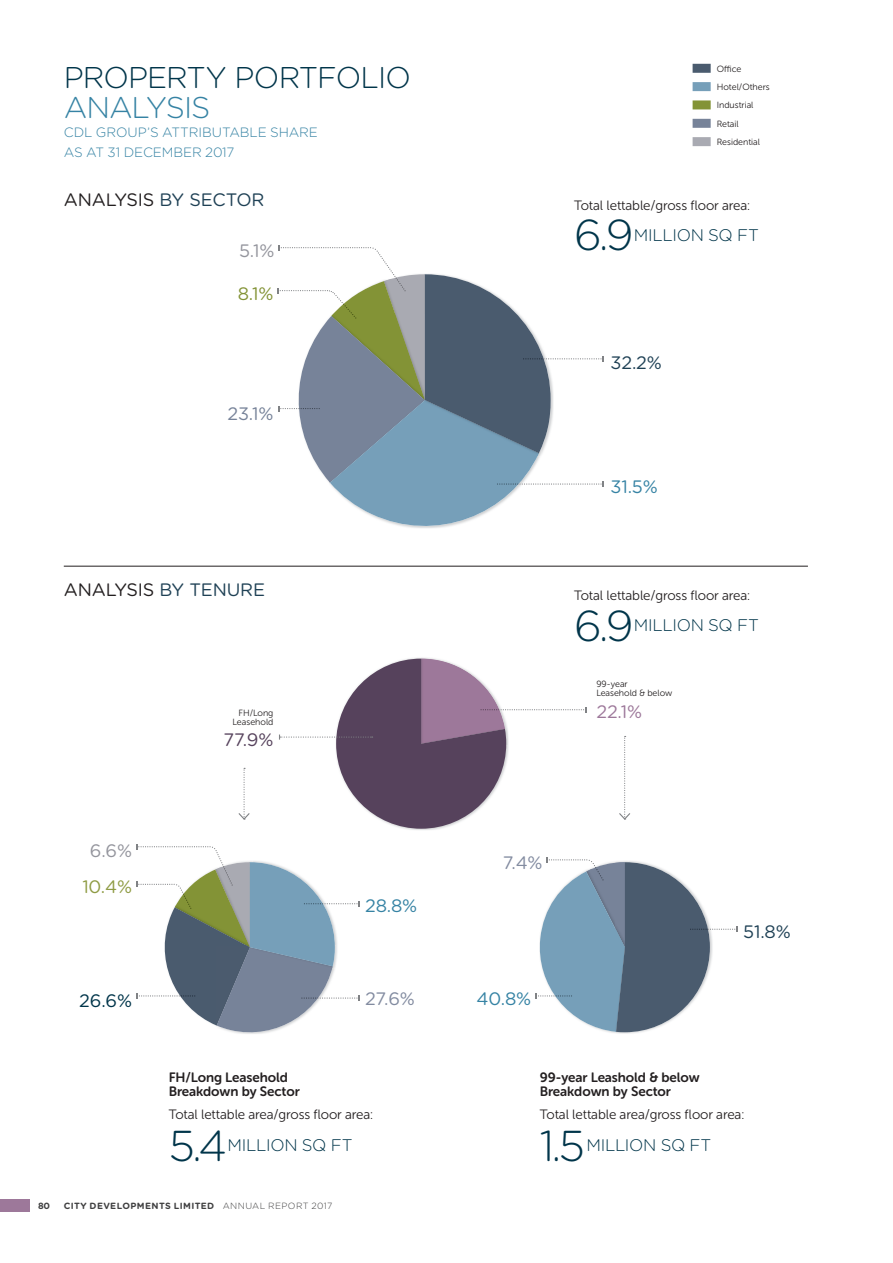
<style>
.page{position:relative;width:893px;height:1263px;background:#fff}
.page>*{position:absolute;margin:0;border:0;box-sizing:border-box;transform-origin:0 0}
.t1{font:300 43.2px "Gotham Rounded";color:#00354a}
.t2{font:300 30px "Gotham Rounded";letter-spacing:-.035em;color:#00354a}
.t3{font:300 30px "Gotham Rounded";letter-spacing:-.035em;color:#3683a4}
.t4{font:18px "Gotham Rounded";letter-spacing:-.01em;color:#231f20}
.t5{font:18px "Gotham Rounded";color:#3683a4}
.t6{font:18px "Gotham Rounded";color:#1f4155}
.t7{font:18px "Gotham Rounded";color:#828ba0}
.t8{font:18px "Gotham Rounded";color:#94959d}
.t9{font:18px "Gotham Rounded";color:#778399}
.t10{font:18px "Gotham Rounded";color:#56425c}
.t11{font:18px "Gotham Rounded";color:#9d789a}
.t12{font:18px "Gotham Rounded";color:#00354a}
.t13{font:18px "Gotham Rounded";color:#8e9b43}
.t14{font:18px "Gotham Rounded";color:#839336}
.t15{font:300 16.8px "Gotham Rounded";letter-spacing:-.02em;color:#00354a}
.t16{font:13.5px "Museo Sans Rounded 300";letter-spacing:-.005em;color:#231f20}
.t17{font:13.5px/13.5px "Museo Sans Rounded 700";letter-spacing:-.005em;color:#231f20}
.t18{font:300 13.5px/19.5px "Gotham Rounded";letter-spacing:-.01em;color:#3683a4}
.t19{font:9px/18.3px "Museo Sans Rounded 300";color:#231f20}
.t20{font:700 9px "Gotham Rounded";letter-spacing:.045em;color:#404041}
.s1{color:#1f4155}
.s2{font-weight:300}
</style>
<div class="page">
<img style="left:615px;top:1032px;width:13px;height:1px">
<svg style="left:277px;top:245px;width:327px;height:283px"></svg>
<hr style="left:64px;top:566px;width:744px;height:1px;background:#231f20">
<svg style="left:535px;top:857px;width:202px;height:175px"></svg>
<svg style="left:136px;top:844px;width:224px;height:190px"></svg>
<div style="left:693px;top:64px;width:18px;height:9px;background:#4a5b6e"></div>
<div style="left:693px;top:82px;width:18px;height:9px;background:#769fb9"></div>
<div style="left:693px;top:100px;width:18px;height:9px;background:#839336"></div>
<div style="left:693px;top:119px;width:18px;height:9px;background:#778399"></div>
<div style="left:693px;top:137px;width:18px;height:9px;background:#a9aab2"></div>
<svg style="left:238px;top:768px;width:12px;height:52px"></svg>
<svg style="left:619px;top:736px;width:12px;height:84px"></svg>
<svg style="left:279px;top:659px;width:307px;height:170px"></svg>
<div style="left:0;top:1199px;width:30px;height:13px;background:#9d789a"></div>
<h2 class="t2" style="left:64px;top:63px;width:349px">PROPERTY PORTFOLIO</h2>
<h2 class="t3" style="left:64px;top:93px;width:148px">ANALYSIS</h2>
<p class="t18" style="left:64px;top:124px;width:256px">CDL GROUP’S ATTRIBUTABLE SHARE<br>AS AT 31 DECEMBER 2017</p>
<h3 class="t4" style="left:64px;top:191px;width:202px">ANALYSIS <span class="s1">BY SECTOR</span></h3>
<h3 class="t8" style="left:239px;top:243px;width:37px">5.1%</h3>
<h3 class="t14" style="left:238px;top:285px;width:37px">8.1%</h3>
<h3 class="t9" style="left:227px;top:405px;width:48px">23.1%</h3>
<h3 class="t4" style="left:64px;top:581px;width:203px">ANALYSIS <span class="s1">BY TENURE</span></h3>
<p class="t19" style="left:717px;top:59px;width:54px">Office<br>Hotel/Others<br>Industrial<br>Retail<br>Residential</p>
<p class="t16" style="left:574px;top:198px;width:178px">Total lettable/gross floor area:</p>
<h1 class="t1" style="left:574px;top:215px;width:61px">6.9</h1>
<p class="t15" style="left:634px;top:227px;width:126px">MILLION SQ FT</p>
<h3 class="t6" style="left:611px;top:354px;width:53px">32.2%</h3>
<h3 class="t5" style="left:611px;top:479px;width:49px">31.5%</h3>
<p class="t16" style="left:574px;top:588px;width:178px">Total lettable/gross floor area:</p>
<h1 class="t1" style="left:574px;top:605px;width:61px">6.9</h1>
<p class="t15" style="left:634px;top:617px;width:126px">MILLION SQ FT</p>
<p class="t19" style="left:596px;top:680px;width:78px;line-height:9px">99-year<br>Leasehold &amp; below</p>
<p class="t19" style="left:239px;top:703px;width:36px">FH/Long</p>
<h3 class="t11" style="left:596px;top:704px;width:47px">22.1%</h3>
<p class="t19" style="left:233px;top:712px;width:42px">Leasehold</p>
<h3 class="t8" style="left:90px;top:842px;width:44px">6.6%</h3>
<h3 class="t13" style="left:82px;top:878px;width:51px">10.4%</h3>
<h3 class="t10" style="left:223px;top:731px;width:52px">77.9%</h3>
<h3 class="t5" style="left:365px;top:897px;width:54px">28.8%</h3>
<h3 class="t12" style="left:79px;top:992px;width:54px">26.6%</h3>
<h3 class="t7" style="left:365px;top:990px;width:51px">27.6%</h3>
<p class="t17" style="left:169px;top:1072px;width:133px">FH/Long Leasehold<br>Breakdown by Sector</p>
<h1 class="t1" style="left:169px;top:1125px;width:60px">5.4</h1>
<p class="t15" style="left:228px;top:1137px;width:126px">MILLION SQ FT</p>
<p class="t16" style="left:169px;top:1107px;width:206px">Total lettable area/gross floor area:</p>
<p class="t20" style="left:38px;top:1202px;width:13px">80</p>
<p class="t20" style="left:64px;top:1202px;width:270px">CITY DEVELOPMENTS LIMITED <span class="s2">ANNUAL REPORT 2017</span></p>
<h3 class="t7" style="left:503px;top:854px;width:41px">7.4%</h3>
<h3 class="t5" style="left:477px;top:990px;width:56px">40.8%</h3>
<h3 class="t6" style="left:743px;top:924px;width:49px">51.8%</h3>
<p class="t17" style="left:540px;top:1072px;width:161px">99-year Leashold &amp; below<br>Breakdown by Sector</p>
<h1 class="t1" style="left:540px;top:1125px;width:47px">1.5</h1>
<p class="t15" style="left:586px;top:1137px;width:126px">MILLION SQ FT</p>
<p class="t16" style="left:540px;top:1107px;width:206px">Total lettable area/gross floor area:</p>
</div>
